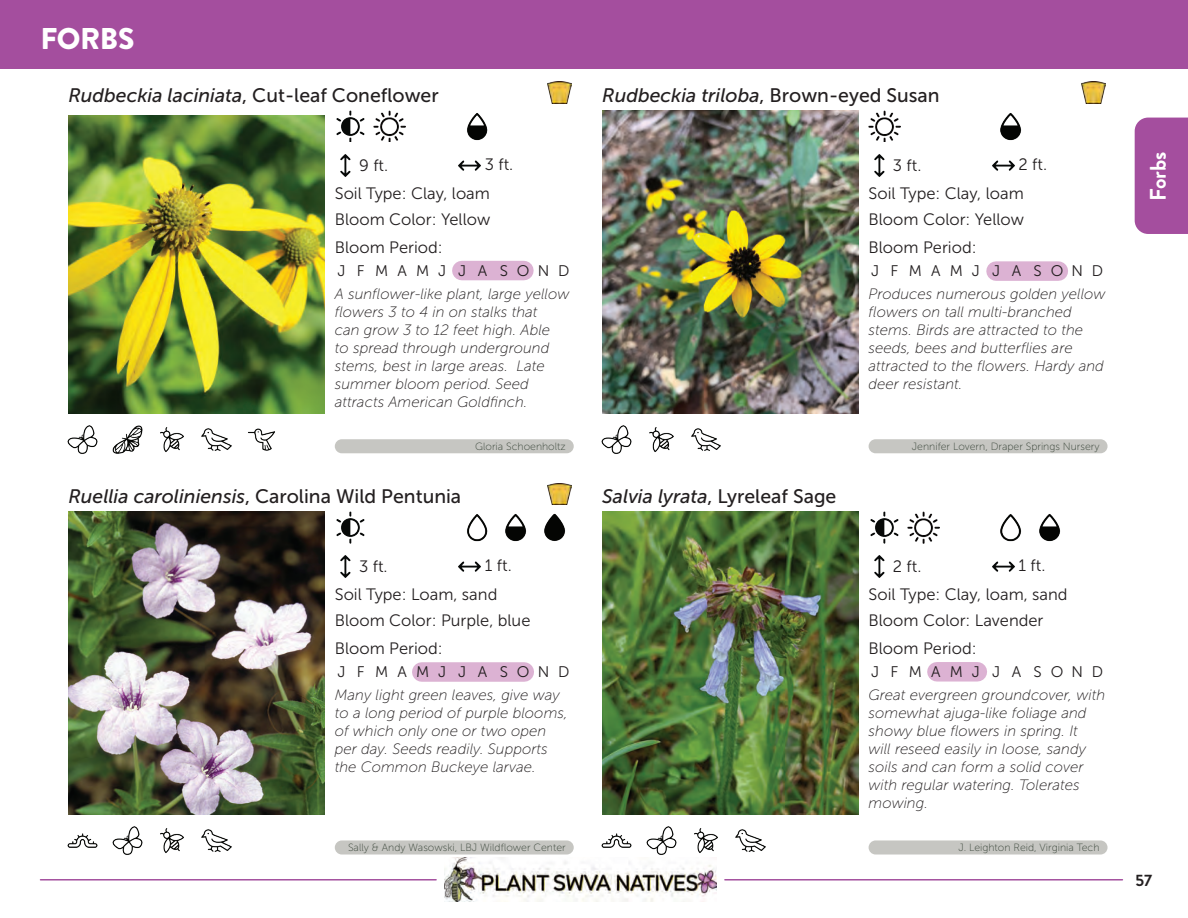
<style>
.page{position:relative;width:1188px;height:918px;background:#fff}
.page>*{position:absolute;margin:0;border:0;box-sizing:border-box;transform-origin:0 0}
.t1{font:900 30px "Brandon Grotesque";letter-spacing:-.01em;color:#fff}
.t2{font:700 22.5px "Brandon Grotesque";letter-spacing:-.005em;color:#fff}
.t3{font:19.5px "Museo Sans 500";color:#231f20}
.t4{font:italic 19.5px "Museo Sans 500";color:#231f20}
.t5{font:16.5px/26.2px "Museo Sans 300";color:#231f20}
.t6{font:700 16.5px "Brandon Grotesque";color:#231f20}
.t7{font:15.3px "Museo Sans 300";letter-spacing:.59em;color:#211d1e}
.t8{font:italic 15px/18px "Museo Sans 100";color:#231f20}
.t9{font:10.5px "Museo Sans 100";color:#384438}
.s1{font-style:italic}
.s2{font-style:normal}
</style>
<div class="page">
<div style="left:462px;top:261px;width:62px;height:19px;background:#dcb2d3"></div>
<div style="left:996px;top:261px;width:62px;height:20px;background:#dcb2d3"></div>
<div style="left:422px;top:662px;width:102px;height:20px;background:#dcb2d3"></div>
<div style="left:937px;top:662px;width:40px;height:20px;background:#dcb2d3"></div>
<div style="left:0;top:0;width:1188px;height:68px;background:#a44e9e"></div>
<hr style="left:40px;top:879px;width:396px;height:2px;background:#a4509f">
<hr style="left:725px;top:879px;width:397px;height:2px;background:#a4509f">
<div style="left:1135px;top:118px;width:53px;height:116px;background:#a44e9e"></div>
<img style="left:444px;top:858px;width:273px;height:44px">
<img style="left:69px;top:116px;width:256px;height:297px">
<img style="left:112px;top:425px;width:31px;height:29px">
<img style="left:160px;top:427px;width:24px;height:25px">
<img style="left:67px;top:425px;width:31px;height:29px">
<img style="left:201px;top:428px;width:31px;height:23px">
<img style="left:248px;top:428px;width:27px;height:23px">
<img style="left:467px;top:113px;width:21px;height:28px">
<img style="left:336px;top:111px;width:29px;height:31px">
<img style="left:374px;top:111px;width:31px;height:31px">
<img style="left:458px;top:160px;width:23px;height:11px">
<img style="left:340px;top:154px;width:11px;height:23px">
<div style="left:335px;top:439px;width:239px;height:14px;background:#c6c6c2;border-radius:7px"></div>
<img style="left:548px;top:82px;width:23px;height:22px">
<img style="left:602px;top:111px;width:257px;height:302px">
<img style="left:649px;top:427px;width:25px;height:25px">
<img style="left:691px;top:428px;width:30px;height:23px">
<img style="left:601px;top:425px;width:31px;height:29px">
<img style="left:1000px;top:113px;width:22px;height:28px">
<img style="left:869px;top:111px;width:31px;height:31px">
<img style="left:992px;top:160px;width:23px;height:11px">
<img style="left:874px;top:154px;width:11px;height:23px">
<div style="left:869px;top:439px;width:239px;height:14px;background:#c6c6c2;border-radius:7px"></div>
<img style="left:1081px;top:82px;width:24px;height:22px">
<img style="left:69px;top:512px;width:256px;height:302px">
<img style="left:112px;top:826px;width:31px;height:29px">
<img style="left:160px;top:828px;width:24px;height:25px">
<img style="left:67px;top:833px;width:31px;height:15px">
<img style="left:201px;top:829px;width:31px;height:23px">
<img style="left:467px;top:514px;width:21px;height:28px">
<img style="left:505px;top:514px;width:22px;height:28px">
<img style="left:544px;top:513px;width:22px;height:28px">
<img style="left:336px;top:512px;width:29px;height:31px">
<img style="left:458px;top:561px;width:23px;height:11px">
<img style="left:340px;top:555px;width:11px;height:23px">
<div style="left:335px;top:840px;width:239px;height:15px;background:#c6c6c2;border-radius:7px"></div>
<img style="left:548px;top:483px;width:23px;height:22px">
<img style="left:602px;top:512px;width:257px;height:302px">
<img style="left:646px;top:826px;width:31px;height:29px">
<img style="left:694px;top:828px;width:24px;height:25px">
<img style="left:601px;top:833px;width:31px;height:15px">
<img style="left:735px;top:829px;width:31px;height:23px">
<img style="left:1000px;top:514px;width:22px;height:28px">
<img style="left:1039px;top:514px;width:22px;height:28px">
<img style="left:870px;top:512px;width:29px;height:31px">
<img style="left:907px;top:512px;width:32px;height:31px">
<img style="left:992px;top:561px;width:23px;height:11px">
<img style="left:874px;top:555px;width:11px;height:23px">
<div style="left:869px;top:840px;width:239px;height:15px;background:#c6c6c2;border-radius:7px"></div>
<h1 class="t1" style="left:40px;top:18px;width:96px">FORBS</h1>
<h3 class="t3" style="left:69px;top:84px;width:372px"><span class="s1">Rudbeckia laciniata</span>, Cut-leaf Coneflower</h3>
<h3 class="t4" style="left:602px;top:84px;width:339px">Rudbeckia triloba<span class="s2">, Brown-eyed Susan</span></h3>
<p class="t5" style="left:359px;top:152px;width:31px">9 ft.</p>
<p class="t5" style="left:485px;top:151px;width:30px">3 ft.</p>
<p class="t5" style="left:335px;top:180px;width:157px">Soil Type: Clay, loam<br>Bloom Color: Yellow</p>
<p class="t5" style="left:893px;top:152px;width:30px">3 ft.</p>
<p class="t5" style="left:1019px;top:151px;width:30px">2 ft.</p>
<p class="t5" style="left:869px;top:180px;width:157px">Soil Type: Clay, loam<br>Bloom Color: Yellow</p>
<h2 class="t2" style="left:1142px;top:201px;width:51px;rotate:-90deg">Forbs</h2>
<p class="t5" style="left:335px;top:234px;width:109px">Bloom Period:</p>
<p class="t7" style="left:337px;top:262px;width:52px">JFM</p>
<p class="t7" style="left:416px;top:262px;width:15px">M</p>
<p class="t7" style="left:397px;top:262px;width:11px">A</p>
<p class="t7" style="left:478px;top:262px;width:93px">A SOND</p>
<p class="t7" style="left:438px;top:262px;width:30px">J J</p>
<p class="t5" style="left:869px;top:234px;width:109px">Bloom Period:</p>
<p class="t7" style="left:871px;top:262px;width:52px">JFM</p>
<p class="t7" style="left:950px;top:262px;width:15px">M</p>
<p class="t7" style="left:931px;top:262px;width:11px">A</p>
<p class="t7" style="left:1012px;top:262px;width:93px">A SOND</p>
<p class="t7" style="left:972px;top:262px;width:30px">J J</p>
<p class="t8" style="left:335px;top:285px;width:236px">A sunflower-like plant, large yellow flowers 3 to 4 in on stalks that<br>can grow 3 to 12 feet high. Able<br>to spread through underground stems, best in large areas. Late summer bloom period. Seed attracts American Goldfinch.</p>
<p class="t8" style="left:869px;top:285px;width:238px">Produces numerous golden yellow flowers on tall multi-branched stems. Birds are attracted to the seeds, bees and butterflies are attracted to the flowers. Hardy and deer resistant.</p>
<p class="t9" style="left:475px;top:441px;width:92px">Gloria Schoenholtz</p>
<p class="t9" style="left:912px;top:441px;width:189px">Jennifer Lovern, Draper Springs Nursery</p>
<h3 class="t3" style="left:69px;top:486px;width:394px"><span class="s1">Ruellia caroliniensis</span>, Carolina Wild Pentunia</h3>
<h3 class="t3" style="left:602px;top:486px;width:236px"><span class="s1">Salvia lyrata</span>, Lyreleaf Sage</h3>
<p class="t5" style="left:359px;top:553px;width:30px">3 ft.</p>
<p class="t5" style="left:485px;top:552px;width:29px">1 ft.</p>
<p class="t5" style="left:893px;top:553px;width:30px">2 ft.</p>
<p class="t5" style="left:1019px;top:552px;width:29px">1 ft.</p>
<p class="t5" style="left:335px;top:581px;width:197px">Soil Type: Loam, sand<br>Bloom Color: Purple, blue</p>
<p class="t5" style="left:869px;top:581px;width:201px">Soil Type: Clay, loam, sand<br>Bloom Color: Lavender</p>
<p class="t5" style="left:335px;top:636px;width:109px">Bloom Period:</p>
<p class="t7" style="left:337px;top:663px;width:52px">JFM</p>
<p class="t7" style="left:416px;top:663px;width:15px">M</p>
<p class="t7" style="left:397px;top:663px;width:11px">A</p>
<p class="t7" style="left:478px;top:663px;width:93px">A SOND</p>
<p class="t7" style="left:438px;top:663px;width:30px">J J</p>
<p class="t5" style="left:869px;top:636px;width:109px">Bloom Period:</p>
<p class="t7" style="left:871px;top:663px;width:52px">JFM</p>
<p class="t7" style="left:950px;top:663px;width:15px">M</p>
<p class="t7" style="left:931px;top:663px;width:11px">A</p>
<p class="t7" style="left:1012px;top:663px;width:93px">A SOND</p>
<p class="t7" style="left:972px;top:663px;width:30px">J J</p>
<p class="t8" style="left:335px;top:686px;width:234px">Many light green leaves, give way to a long period of purple blooms, of which only one or two open per day. Seeds readily. Supports the Common Buckeye larvae.</p>
<p class="t8" style="left:869px;top:686px;width:238px">Great evergreen groundcover, with somewhat ajuga-like foliage and showy blue flowers in spring. It<br>will reseed easily in loose, sandy soils and can form a solid cover with regular watering. Tolerates mowing.</p>
<p class="t9" style="left:348px;top:842px;width:219px">Sally &amp; Andy Wasowski, LBJ Wildflower Center</p>
<p class="t9" style="left:959px;top:842px;width:143px">J. Leighton Reid, Virginia Tech</p>
<p class="t6" style="left:1135px;top:869px;width:18px">57</p>
</div>
